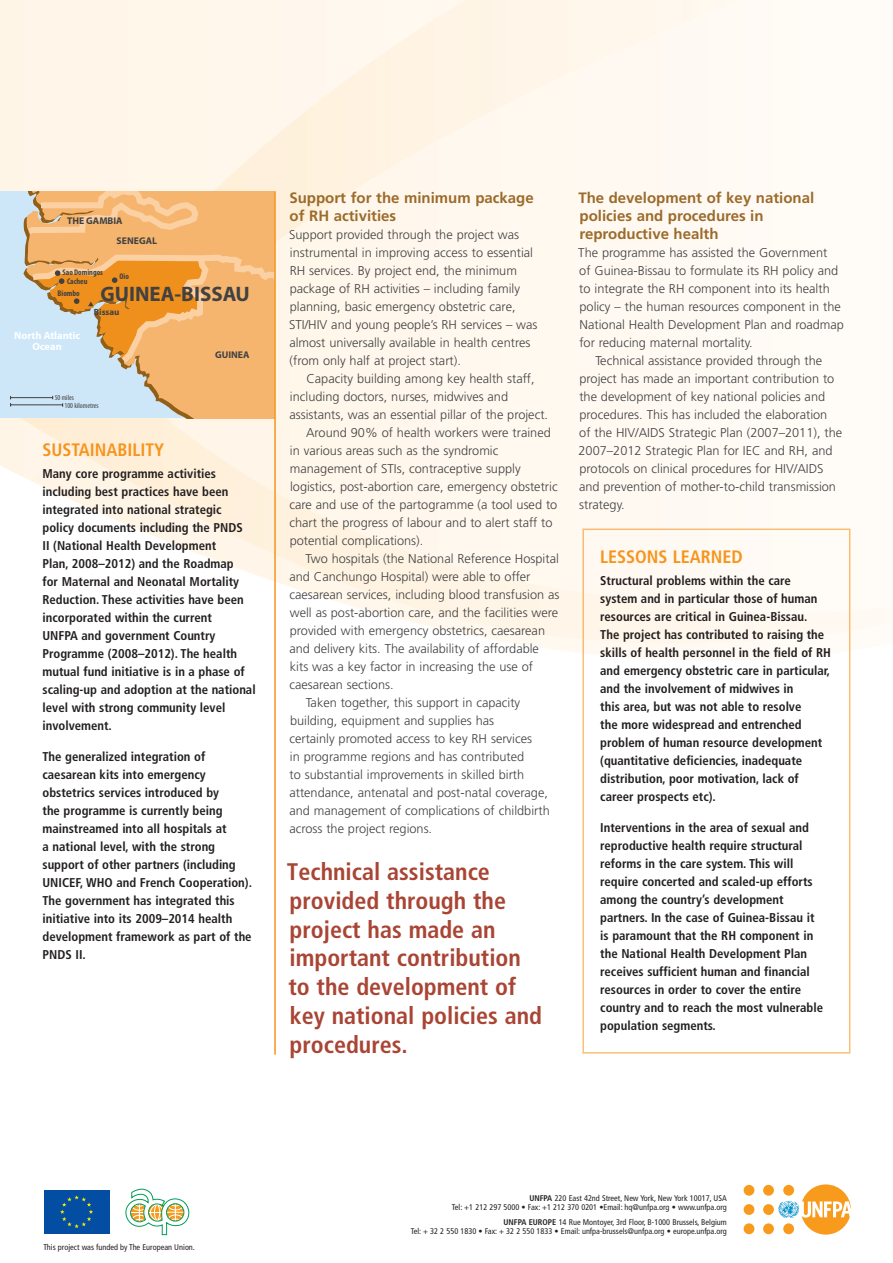
<style>
.page{position:relative;width:893px;height:1263px;background:#fff}
.page>*{position:absolute;margin:0;border:0;box-sizing:border-box;transform-origin:0 0}
.t1{font:700 condensed 24px/28.8px "Frutiger";color:#a94534}
.t2{font:700 21px "Myriad Pro";color:#414142}
.t3{font:700 condensed 18px "Frutiger";color:#f7941d}
.t4{font:700 15px/18px "Frutiger";color:#9b6b2b}
.t5{font:300 12.75px/18px "Frutiger";color:#414142}
.t6{font:700 condensed 12.75px/18px "Frutiger";color:#231f20}
.t7{font:700 10.5px/11.4px "Myriad Pro";color:#fff;text-align:center}
.t8{font:700 9.75px "Myriad Pro";color:#414142}
.t9{font:700 9px "Myriad Pro";color:#414142}
.t10{font:condensed 8.25px/9.9px "Frutiger";color:#231f20;text-align:right}
.t11{font:700 condensed 8.25px "Myriad Pro";color:#414142}
.t12{font:condensed 7.5px/7.6px "Myriad Pro";color:#414142}
.s1{font-weight:700}
</style>
<div class="page">
<div style="left:0;top:0;width:79px;height:481px;background:#fff5e9"></div>
<img style="left:31px;top:442px;width:29px;height:53px">
<img style="left:0;top:418px;width:20px;height:24px">
<img style="left:60px;top:376px;width:833px;height:268px">
<img style="left:343px;top:526px;width:27px;height:11px">
<img style="left:20px;top:418px;width:40px;height:24px">
<img style="left:60px;top:418px;width:58px;height:24px">
<div style="left:0;top:191px;width:275px;height:227px;background:#cde7f8"></div>
<svg style="left:20px;top:369px;width:254px;height:49px"></svg>
<svg style="left:23px;top:191px;width:251px;height:178px;background:#ecb576"></svg>
<hr style="left:11px;top:397px;width:42px;height:1px;background:#414142">
<hr style="left:11px;top:404px;width:52px;height:1px;background:#414142">
<hr style="left:274px;top:191px;width:2px;height:863px;background:#f7941d">
<div style="left:763px;top:1204px;width:11px;height:11px;background:#f89a1c;border-radius:50%"></div>
<div style="left:763px;top:1223px;width:11px;height:11px;background:#f89a1c;border-radius:50%"></div>
<div style="left:763px;top:1185px;width:11px;height:11px;background:#f89a1c;border-radius:50%"></div>
<div style="left:744px;top:1204px;width:10px;height:11px;background:#f89a1c;border-radius:50%"></div>
<div style="left:744px;top:1223px;width:10px;height:11px;background:#f89a1c;border-radius:50%"></div>
<div style="left:744px;top:1185px;width:10px;height:11px;background:#f89a1c;border-radius:50%"></div>
<svg style="left:778px;top:1184px;width:73px;height:50px"></svg>
<div style="left:43px;top:1189px;width:68px;height:46px;background:#034ea2"></div>
<svg style="left:60px;top:1195px;width:33px;height:33px"></svg>
<svg style="left:125px;top:1189px;width:64px;height:46px"></svg>
<p class="t8" style="left:67px;top:215px;width:57px">THE GAMBIA</p>
<p class="t8" style="left:117px;top:235px;width:42px">SENEGAL</p>
<p class="t11" style="left:62px;top:268px;width:42px">Sao Domingos</p>
<p class="t11" style="left:58px;top:289px;width:24px">Biombo</p>
<p class="t11" style="left:120px;top:271px;width:11px">Oio</p>
<h2 class="t2" style="left:100px;top:282px;width:151px">GUINEA-BISSAU</h2>
<p class="t11" style="left:67px;top:277px;width:22px">Cacheu</p>
<p class="t7" style="left:14px;top:330px;width:68px">North Atlantic<br>Ocean</p>
<p class="t9" style="left:94px;top:307px;width:27px">Bissau</p>
<p class="t8" style="left:215px;top:349px;width:36px">GUINEA</p>
<p class="t12" style="left:65px;top:394px;width:36px;text-indent:-10px">50 miles<br>100 kilometres</p>
<h3 class="t3" style="left:43px;top:439px;width:123px">SUSTAINABILITY</h3>
<p class="t6" style="left:43px;top:465px;width:215px">Many core programme activities including best practices have been integrated into national strategic policy documents including the PNDS<br>II (National Health Development<br>Plan, 2008–2012) and the Roadmap<br>for Maternal and Neonatal Mortality Reduction. These activities have been incorporated within the current<br>UNFPA and government Country Programme (2008–2012). The health mutual fund initiative is in a phase of scaling-up and adoption at the national level with strong community level involvement.</p>
<p class="t6" style="left:43px;top:747px;width:211px">The generalized integration of caesarean kits into emergency obstetrics services introduced by<br>the programme is currently being mainstreamed into all hospitals at<br>a national level, with the strong support of other partners (including<br>UNICEF, WHO and French Cooperation).<br>The government has integrated this initiative into its 2009–2014 health development framework as part of the<br>PNDS II.</p>
<p class="t4" style="left:289px;top:189px;width:246px">Support for the minimum package of RH activities</p>
<p class="t5" style="left:289px;top:226px;width:250px">Support provided through the project was instrumental in improving access to essential RH services. By project end, the minimum package of RH activities – including family planning, basic emergency obstetric care, STI/HIV and young people’s RH services – was almost universally available in health centres (from only half at project start).</p>
<p class="t5" style="left:306px;top:370px;width:230px">Capacity building among key health staff,</p>
<p class="t5" style="left:290px;top:388px;width:220px">including doctors, nurses, midwives and</p>
<p class="t5" style="left:289px;top:406px;width:260px">assistants, was an essential pillar of the project.</p>
<p class="t5" style="left:306px;top:424px;width:246px">Around 90% of health workers were trained</p>
<p class="t5" style="left:290px;top:442px;width:210px">in various areas such as the syndromic</p>
<p class="t5" style="left:290px;top:460px;width:232px">management of STIs, contraceptive supply</p>
<p class="t5" style="left:290px;top:478px;width:269px">logistics, post-abortion care, emergency obstetric</p>
<p class="t5" style="left:289px;top:496px;width:269px">care and use of the partogramme (a tool used to</p>
<p class="t5" style="left:289px;top:514px;width:265px">chart the progress of labour and to alert staff to</p>
<p class="t5" style="left:290px;top:532px;width:135px">potential complications).</p>
<p class="t5" style="left:306px;top:550px;width:255px">Two hospitals (the National Reference Hospital</p>
<p class="t5" style="left:289px;top:568px;width:243px">and Canchungo Hospital) were able to offer</p>
<p class="t5" style="left:289px;top:586px;width:272px">caesarean services, including blood transfusion as</p>
<p class="t5" style="left:290px;top:604px;width:270px">well as post-abortion care, and the facilities were</p>
<p class="t5" style="left:290px;top:622px;width:257px">provided with emergency obstetrics, caesarean</p>
<p class="t5" style="left:289px;top:640px;width:251px">and delivery kits. The availability of affordable</p>
<p class="t5" style="left:290px;top:658px;width:245px">kits was a key factor in increasing the use of</p>
<p class="t5" style="left:289px;top:676px;width:106px">caesarean sections.</p>
<p class="t5" style="left:306px;top:694px;width:216px">Taken together, this support in capacity</p>
<p class="t5" style="left:290px;top:712px;width:206px">building, equipment and supplies has</p>
<p class="t5" style="left:289px;top:730px;width:244px">certainly promoted access to key RH services</p>
<p class="t5" style="left:290px;top:748px;width:236px">in programme regions and has contributed</p>
<p class="t5" style="left:290px;top:766px;width:236px">to substantial improvements in skilled birth</p>
<p class="t5" style="left:289px;top:784px;width:260px">attendance, antenatal and post-natal coverage,</p>
<p class="t5" style="left:289px;top:802px;width:262px">and management of complications of childbirth</p>
<p class="t5" style="left:289px;top:820px;width:144px">across the project regions.</p>
<h1 class="t1" style="left:287px;top:857px;width:257px">Technical assistance provided through the project has made an important contribution to the development of key national policies and procedures.</h1>
<p class="t4" style="left:578px;top:189px;width:237px">The development of key national policies and procedures in reproductive health</p>
<p class="t5" style="left:578px;top:244px;width:251px">The programme has assisted the Government</p>
<p class="t5" style="left:579px;top:262px;width:260px">of Guinea-Bissau to formulate its RH policy and</p>
<p class="t5" style="left:579px;top:280px;width:252px">to integrate the RH component into its health</p>
<p class="t5" style="left:579px;top:298px;width:263px">policy – the human resources component in the</p>
<p class="t5" style="left:580px;top:316px;width:266px">National Health Development Plan and roadmap</p>
<p class="t5" style="left:579px;top:334px;width:175px">for reducing maternal mortality.</p>
<p class="t5" style="left:595px;top:352px;width:228px">Technical assistance provided through the</p>
<p class="t5" style="left:579px;top:370px;width:256px">project has made an important contribution to</p>
<p class="t5" style="left:579px;top:388px;width:247px">the development of key national policies and</p>
<p class="t5" style="left:579px;top:406px;width:249px">procedures. This has included the elaboration</p>
<p class="t5" style="left:579px;top:424px;width:264px">of the HIV/AIDS Strategic Plan (2007–2011), the</p>
<p class="t5" style="left:578px;top:442px;width:256px">2007–2012 Strategic Plan for IEC and RH, and</p>
<p class="t5" style="left:579px;top:460px;width:246px">protocols on clinical procedures for HIV/AIDS</p>
<p class="t5" style="left:579px;top:478px;width:258px">and prevention of mother-to-child transmission</p>
<p class="t5" style="left:579px;top:496px;width:47px">strategy.</p>
<h3 class="t3" style="left:600px;top:546px;width:144px">LESSONS LEARNED</h3>
<p class="t6" style="left:600px;top:572px;width:232px">Structural problems within the care system and in particular those of human resources are critical in Guinea-Bissau.<br>The project has contributed to raising the skills of health personnel in the field of RH and emergency obstetric care in particular, and the involvement of midwives in<br>this area, but was not able to resolve<br>the more widespread and entrenched problem of human resource development (quantitative deficiencies, inadequate distribution, poor motivation, lack of career prospects etc).</p>
<p class="t6" style="left:600px;top:819px;width:224px">Interventions in the area of sexual and reproductive health require structural reforms in the care system. This will require concerted and scaled-up efforts among the country’s development partners. In the case of Guinea-Bissau it is paramount that the RH component in the National Health Development Plan receives sufficient human and financial resources in order to cover the entire country and to reach the most vulnerable population segments.</p>
<p class="t10" style="left:44px;top:1242px;width:153px">This project was funded by The European Union.</p>
<p class="t10" style="left:452px;top:1193px;width:276px"><span class="s1">UNFPA</span> 220 East 42nd Street, New York, New York 10017, USA<br>Tel: +1 212 297 5000 • Fax: +1 212 370 0201 •Email: hq@unfpa.org • www.unfpa.org</p>
<p class="t10" style="left:411px;top:1217px;width:318px"><span class="s1">UNFPA EUROPE</span> 14 Rue Montoyer, 3rd Floor, B-1000 Brussels, Belgium<br>Tel: + 32 2 550 1830 • Fax: + 32 2 550 1833 • Email: unfpa-brussels@unfpa.org • europe.unfpa.org</p>
</div>
